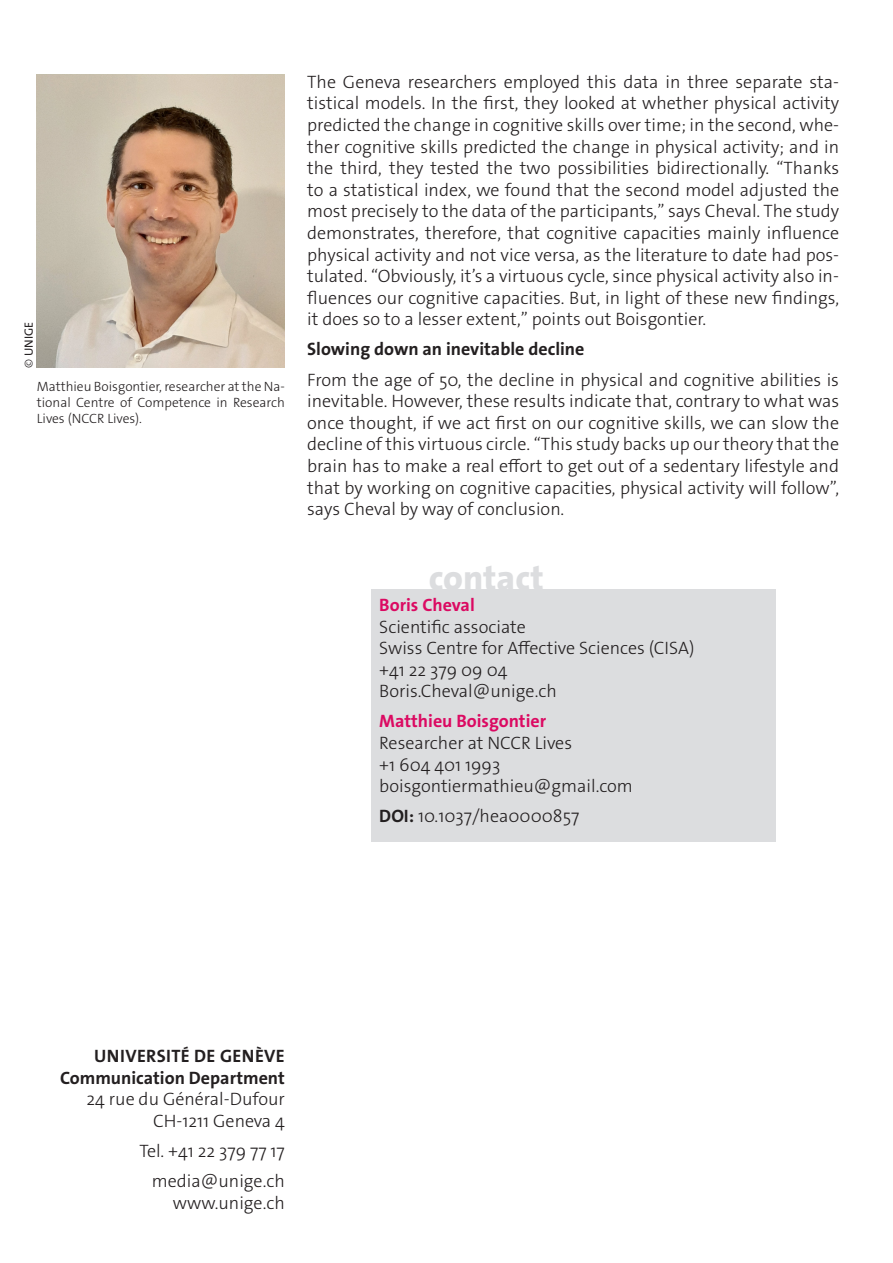
<style>
.page{position:relative;width:893px;height:1263px;background:#fff}
.page>*{position:absolute;margin:0;border:0;box-sizing:border-box;transform-origin:0 0}
._4__texte_courant{font:800 35.7px "The Sans Os F";color:#dcdddf}
._4__texte_courant-2{font:300 18px/21.6px "The Sans Os F";color:#231f20}
.texte_courant{font:300 18px/21.6px "The Sans Os F";color:#231f20;text-align:right}
._4__texte_courant-3{font:700 18px "The Sans Os F";color:#231f20}
.texte_courant-2{font:700 18px "The Sans Os F";letter-spacing:.02em;color:#231f20}
.t1{font:300 13.5px/16.2px "The Sans Os F";color:#231f20;text-align:justify}
.t2{font:12px "The Sans Os F";letter-spacing:.01em;color:#231f20}
.s1{font-weight:300}
.s2{font-weight:700;color:#db0a62}
.s3{font-weight:700}
</style>
<div class="page">
<div style="left:371px;top:589px;width:404px;height:253px;background:#dcdddf"></div>
<img style="left:37px;top:74px;width:248px;height:294px">
<p class="t2" style="left:21px;top:368px;width:48px;rotate:-90deg"><span class="s1">©</span> UNIGE</p>
<p class="t1" style="left:37px;top:378px;width:250px">Matthieu Boisgontier, researcher at the Na&shy;tional Centre of Competence in Research Lives (NCCR Lives).</p>
<p class="_4__texte_courant-2" style="left:307px;top:71px;width:533px;text-align:justify">The Geneva researchers employed this data in three separate sta&shy;tistical models. In the first, they looked at whether physical activity predicted the change in cognitive skills over time; in the second, whe&shy;ther cognitive skills predicted the change in physical activity; and in the third, they tested the two possibilities bidirectionally. “Thanks to a statistical index, we found that the second model adjusted the most precisely to the data of the participants,” says Cheval. The study demonstrates, therefore, that cognitive capacities mainly influence physical activity and not vice versa, as the literature to date had pos&shy;tulated. “Obviously, it’s a virtuous cycle, since physical activity also in&shy;fluences our cognitive capacities. But, in light of these new findings, it does so to a lesser extent,” points out Boisgontier.</p>
<p class="_4__texte_courant-3" style="left:307px;top:338px;width:279px">Slowing down an inevitable decline</p>
<p class="_4__texte_courant-2" style="left:307px;top:369px;width:533px;text-align:justify">From the age of 50, the decline in physical and cognitive abilities is inevitable. However, these results indicate that, contrary to what was once thought, if we act first on our cognitive skills, we can slow the decline of this virtuous circle. “This study backs up our theory that the brain has to make a real effort to get out of a sedentary lifestyle and that by working on cognitive capacities, physical activity will follow”, says Cheval by way of conclusion.</p>
<p class="_4__texte_courant" style="left:429px;top:555px;width:116px">contact</p>
<p class="_4__texte_courant-2" style="left:379px;top:594px;width:317px"><span class="s2">Boris Cheval<br></span>Scientific associate<br>Swiss Centre for Affective Sciences (CISA) +41 22 379 09 04<br>Boris.Cheval@unige.ch</p>
<p class="_4__texte_courant-2" style="left:379px;top:711px;width:255px"><span class="s2">Matthieu Boisgontier<br></span>Researcher at NCCR Lives<br>+1 604 401 1993 boisgontiermathieu@gmail.com</p>
<p class="_4__texte_courant-2" style="left:379px;top:806px;width:202px"><span class="s3">DOI:</span> 10.1037/hea0000857</p>
<p class="texte_courant-2" style="left:94px;top:1044px;width:192px">UNIVERSITÉ DE GENÈVE</p>
<p class="texte_courant" style="left:60px;top:1067px;width:226px"><span class="s3">Communication Department<br></span>24 rue du Général-Dufour<br>CH-1211 Geneva 4</p>
<p class="texte_courant" style="left:139px;top:1140px;width:147px">Tel. +41 22 379 77 17</p>
<p class="texte_courant" style="left:152px;top:1170px;width:135px">media@unige.ch www.unige.ch</p>
</div>
